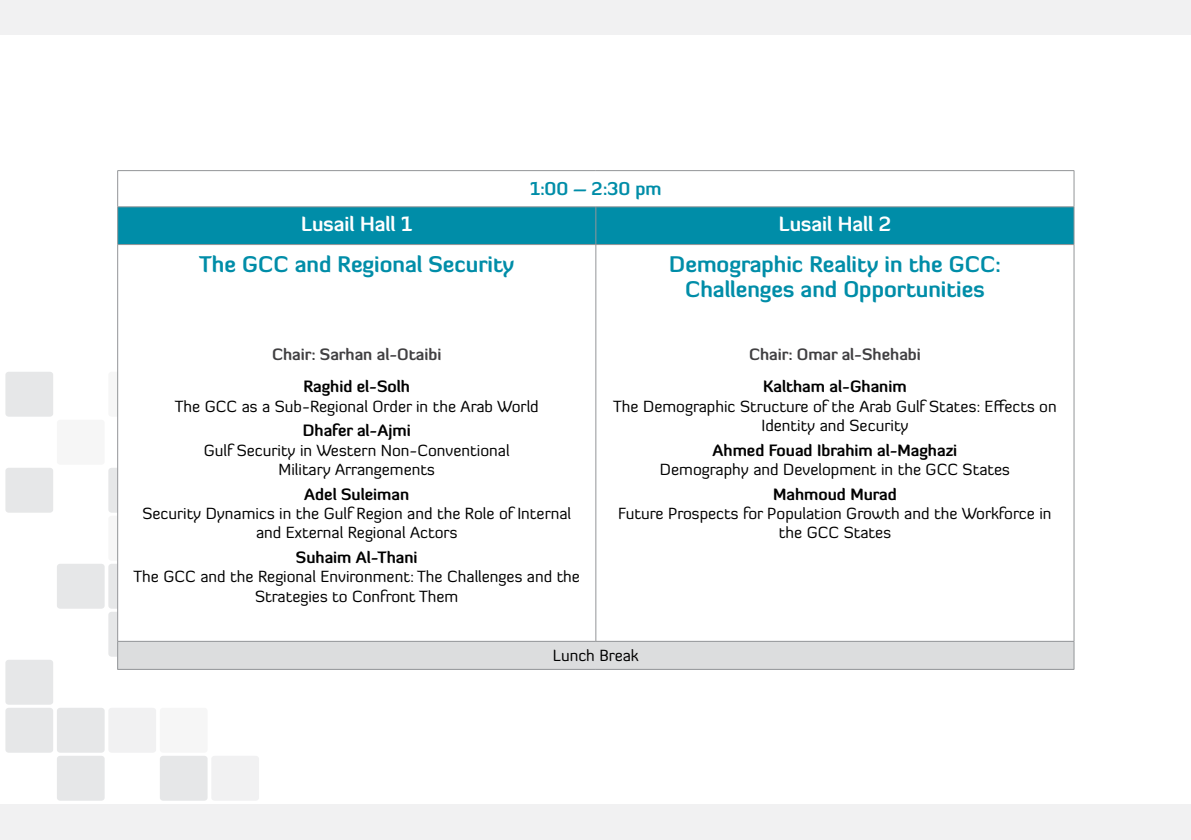
<style>
.page{position:relative;width:1191px;height:840px;background:#fff}
.page>*{position:absolute;margin:0;border:0;box-sizing:border-box;transform-origin:0 0}
.t1{font:700 22px/24.2px "Diavlo";color:#008da8;text-align:center}
.t2{font:700 20px "Diavlo";color:#fff}
.t3{font:700 18px "Diavlo";color:#008da8}
.t4{font:16px/19.2px "Diavlo";color:#000;text-align:center}
.t5{font:700 16px "Diavlo";color:#000}
.t6{font:700 16px "Diavlo";color:#414042}
</style>
<div class="page">
<div style="left:0;top:803px;width:1190px;height:36px;background:#f1f1f2"></div>
<div style="left:0;top:0;width:1190px;height:34px;background:#f1f1f2"></div>
<div style="left:57px;top:755px;width:48px;height:45px;background:#e6e7e8;border-radius:3px"></div>
<div style="left:160px;top:755px;width:48px;height:45px;background:#e6e7e8;border-radius:3px"></div>
<div style="left:211px;top:755px;width:48px;height:45px;background:#f1f1f2;border-radius:3px"></div>
<div style="left:5px;top:707px;width:48px;height:45px;background:#e6e7e8;border-radius:3px"></div>
<div style="left:57px;top:707px;width:48px;height:45px;background:#e6e7e8;border-radius:3px"></div>
<div style="left:108px;top:707px;width:48px;height:45px;background:#f1f1f2;border-radius:3px"></div>
<div style="left:160px;top:707px;width:48px;height:45px;background:#f6f6f6;border-radius:3px"></div>
<div style="left:5px;top:659px;width:48px;height:45px;background:#e6e7e8;border-radius:3px"></div>
<div style="left:108px;top:611px;width:48px;height:45px;background:#e6e7e8;border-radius:3px"></div>
<div style="left:57px;top:563px;width:48px;height:45px;background:#e6e7e8;border-radius:3px"></div>
<div style="left:108px;top:563px;width:48px;height:45px;background:#e6e7e8;border-radius:3px"></div>
<div style="left:108px;top:515px;width:48px;height:45px;background:#f6f6f6;border-radius:3px"></div>
<div style="left:5px;top:467px;width:48px;height:45px;background:#e6e7e8;border-radius:3px"></div>
<div style="left:108px;top:467px;width:48px;height:45px;background:#e6e7e8;border-radius:3px"></div>
<div style="left:57px;top:419px;width:48px;height:45px;background:#f6f6f6;border-radius:3px"></div>
<div style="left:5px;top:371px;width:48px;height:45px;background:#e6e7e8;border-radius:3px"></div>
<div style="left:108px;top:371px;width:48px;height:45px;background:#f6f6f6;border-radius:3px"></div>
<svg style="left:118px;top:171px;width:955px;height:469px"></svg>
<div style="left:118px;top:207px;width:955px;height:37px;background:#008da8"></div>
<div style="left:118px;top:641px;width:956px;height:28px;background:#dcddde"></div>
<svg style="left:117px;top:641px;width:1px;height:27px"></svg>
<hr style="left:596px;top:206px;width:478px;height:1px;background:#939598">
<hr style="left:1073px;top:207px;width:1px;height:37px;background:#939598">
<hr style="left:117px;top:206px;width:479px;height:1px;background:#939598">
<hr style="left:117px;top:207px;width:1px;height:37px;background:#939598">
<hr style="left:117px;top:244px;width:479px;height:1px;background:#939598">
<hr style="left:595px;top:245px;width:1px;height:395px;background:#939598">
<hr style="left:117px;top:245px;width:1px;height:395px;background:#939598">
<hr style="left:117px;top:640px;width:479px;height:1px;background:#939598">
<hr style="left:596px;top:244px;width:478px;height:1px;background:#939598">
<hr style="left:596px;top:668px;width:478px;height:1px;background:#939598">
<hr style="left:117px;top:668px;width:479px;height:1px;background:#939598">
<svg style="left:1073px;top:641px;width:1px;height:27px"></svg>
<hr style="left:1073px;top:245px;width:1px;height:395px;background:#939598">
<hr style="left:596px;top:640px;width:478px;height:1px;background:#939598">
<hr style="left:596px;top:170px;width:478px;height:1px;background:#939598">
<hr style="left:1073px;top:171px;width:1px;height:35px;background:#939598">
<hr style="left:117px;top:170px;width:479px;height:1px;background:#939598">
<hr style="left:117px;top:171px;width:1px;height:35px;background:#939598">
<hr style="left:595px;top:207px;width:1px;height:37px;background:#939598">
<p class="t3" style="left:530px;top:177px;width:133px">1:00 – 2:30 pm</p>
<p class="t2" style="left:301px;top:211px;width:112px">Lusail Hall 1</p>
<p class="t2" style="left:779px;top:211px;width:114px">Lusail Hall 2</p>
<h1 class="t1" style="left:669px;top:252px;width:333px">Demographic Reality in the GCC:<br>Challenges and Opportunities</h1>
<h1 class="t1" style="left:199px;top:252px;width:316px">The GCC and Regional Security</h1>
<p class="t6" style="left:272px;top:343px;width:171px">Chair: Sarhan al-Otaibi</p>
<p class="t5" style="left:303px;top:376px;width:108px">Raghid el-Solh</p>
<p class="t4" style="left:175px;top:396px;width:365px">The GCC as a Sub-Regional Order in the Arab World</p>
<p class="t5" style="left:303px;top:420px;width:109px">Dhafer al-Ajmi</p>
<p class="t4" style="left:204px;top:440px;width:307px">Gulf Security in Western Non-Conventional<br>Military Arrangements</p>
<p class="t5" style="left:304px;top:483px;width:106px">Adel Suleiman</p>
<p class="t4" style="left:142px;top:503px;width:430px">Security Dynamics in the Gulf Region and the Role of Internal and External Regional Actors</p>
<p class="t5" style="left:296px;top:547px;width:123px">Suhaim Al-Thani</p>
<p class="t4" style="left:133px;top:566px;width:448px">The GCC and the Regional Environment: The Challenges and the<br>Strategies to Confront Them</p>
<p class="t6" style="left:749px;top:343px;width:173px">Chair: Omar al-Shehabi</p>
<p class="t5" style="left:763px;top:376px;width:145px">Kaltham al-Ghanim</p>
<p class="t4" style="left:613px;top:396px;width:445px">The Demographic Structure of the Arab Gulf States: Effects on<br>Identity and Security</p>
<p class="t5" style="left:712px;top:439px;width:246px">Ahmed Fouad Ibrahim al-Maghazi</p>
<p class="t4" style="left:660px;top:459px;width:352px">Demography and Development in the GCC States</p>
<p class="t5" style="left:773px;top:483px;width:125px">Mahmoud Murad</p>
<p class="t4" style="left:618px;top:503px;width:435px">Future Prospects for Population Growth and the Workforce in the GCC States</p>
<p class="t4" style="left:553px;top:645px;width:87px">Lunch Break</p>
</div>
